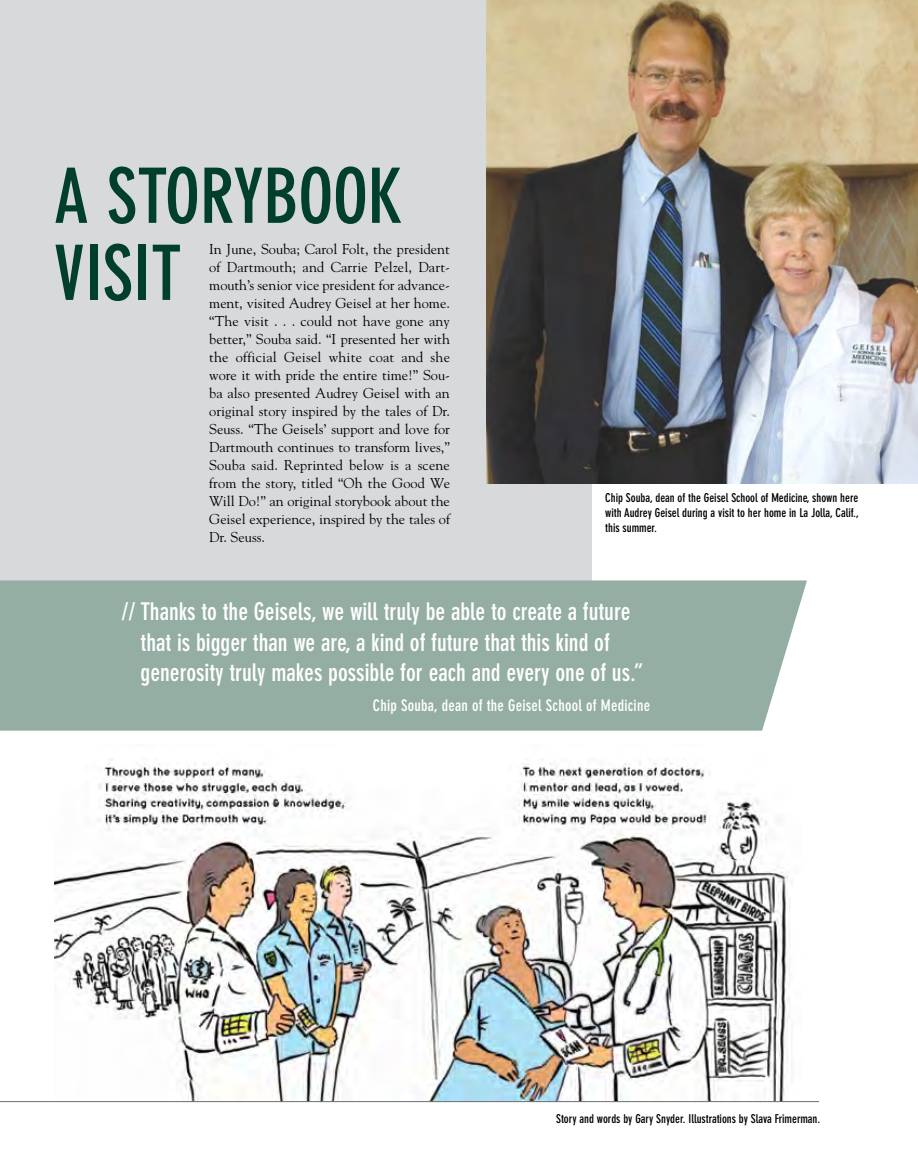
<style>
.page{position:relative;width:918px;height:1175px;background:#fff}
.page>*{position:absolute;margin:0;border:0;box-sizing:border-box;transform-origin:0 0}
.t1{font:700 condensed 75px/76.9px "DIN Neuzeit Grotesk";color:#003f2d}
.t2{font:700 condensed 24px/30.5px "DIN Neuzeit Grotesk";color:#fff}
.t3{font:700 condensed 15.75px "DIN Neuzeit Grotesk";letter-spacing:.015em;color:#fff}
.t4{font:14.25px/18px "Goudy";color:#000;text-align:justify}
.t5{font:700 condensed 12px/15px "DIN Neuzeit Grotesk";color:#000;text-align:justify}
</style>
<div class="page">
<div style="left:0;top:0;width:592px;height:702px;background:#d8d9da"></div>
<img style="left:54px;top:759px;width:738px;height:342px">
<img style="left:486px;top:0;width:432px;height:484px">
<div style="left:0;top:580px;width:807px;height:150px;background:#94aea3"></div>
<hr style="left:0;top:1101px;width:819px;height:1px;background:#6d6e71">
<h1 class="t1" style="left:54px;top:159px;width:350px">A storybook visit</h1>
<p class="t4" style="left:209px;top:240px;width:242px">In June, Souba; Carol Folt, the president of Dartmouth; and Carrie Pelzel, Dart&shy;mouth’s senior vice president for advance&shy;ment, visited Audrey Geisel at her home. “The visit . . . could not have gone any better,” Souba said. “I presented her with the official Geisel white coat and she wore it with pride the entire time!” Sou&shy;ba also presented Audrey Geisel with an original story inspired by the tales of Dr.<br>Seuss. “The Geisels’ support and love for Dartmouth continues to transform lives,” Souba said. Reprinted below is a scene from the story, titled “Oh the Good We Will Do!” an original storybook about the Geisel experience, inspired by the tales of Dr. Seuss.</p>
<p class="t5" style="left:605px;top:490px;width:255px">Chip Souba, dean of the Geisel School of Medicine, shown here with Audrey Geisel during a visit to her home in La Jolla, Calif., this summer.</p>
<h2 class="t2" style="left:141px;top:597px;width:504px;text-indent:-19px">// Thanks to the Geisels, we will truly be able to create a future that is bigger than we are, a kind of future that this kind of generosity truly makes possible for each and every one of us.”</h2>
<p class="t3" style="left:373px;top:696px;width:279px">Chip Souba, dean of the Geisel School of Medicine</p>
<p class="t5" style="left:556px;top:1111px;width:266px">Story and words by Gary Snyder. Illustrations by Slava Frimerman.</p>
</div>
